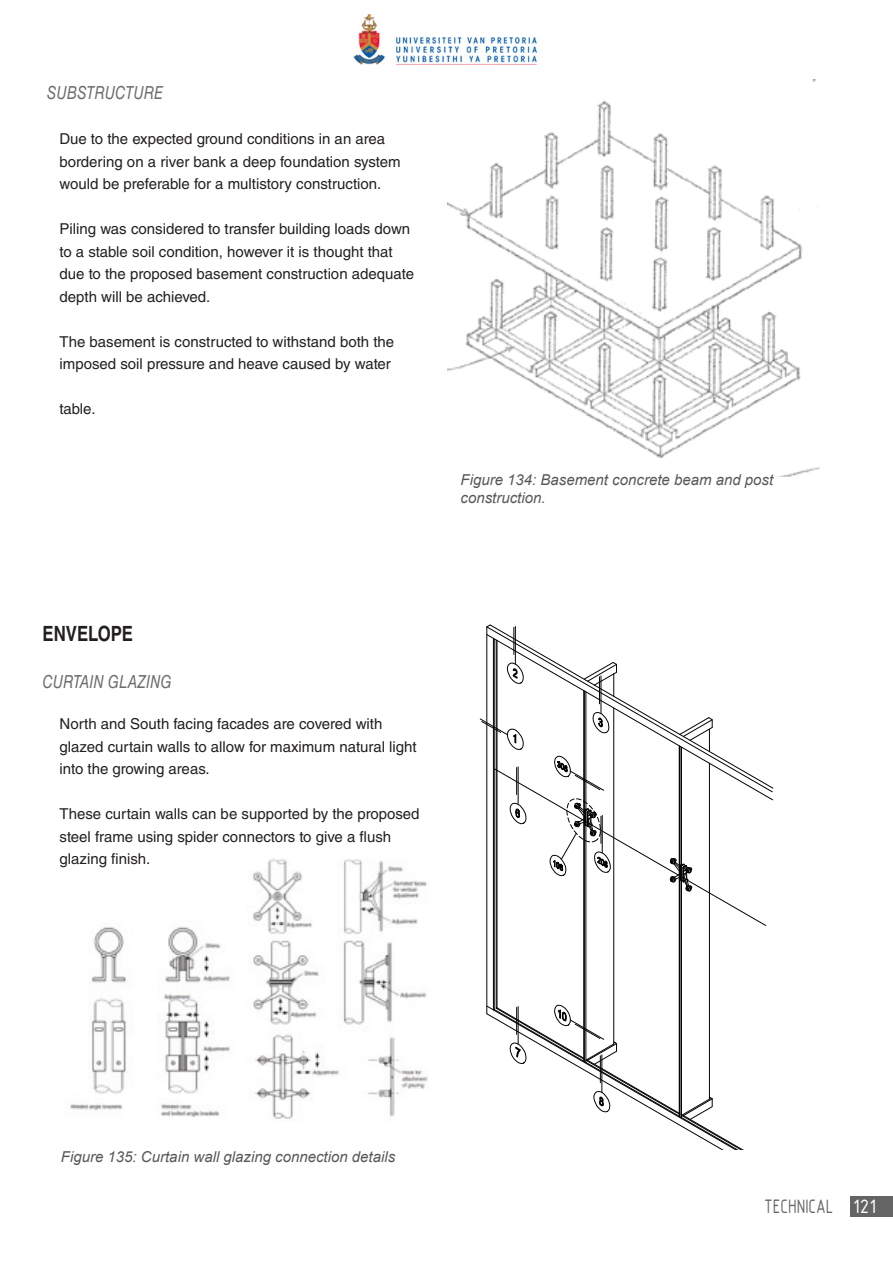
<style>
.page{position:relative;width:893px;height:1263px;background:#fff}
.page>*{position:absolute;margin:0;border:0;box-sizing:border-box;transform-origin:0 0}
.t1{font:21px "ISOCPEUR";color:#646464;scale:.8 1}
.t2{font:700 21px "Helvetica LT Std";color:#231f20;scale:.8 1}
.t3{font:italic 18px "Helvetica LT Std";color:#6c6d70;scale:.8 1}
.t4{font:15px/22.5px "Helvetica LT Std";color:#231f20}
.t5{font:italic 15px/18px "Arial";color:#57585a}
.s1{color:#fff}
</style>
<div class="page">
<div style="left:850px;top:1196px;width:43px;height:21px;background:#646464"></div>
<img style="left:448px;top:80px;width:372px;height:396px">
<svg style="left:490px;top:625px;width:283px;height:163px"></svg>
<hr style="left:496px;top:640px;width:1px;height:368px;background:#040503">
<hr style="left:497px;top:640px;width:1px;height:368px;background:#040503">
<hr style="left:583px;top:691px;width:1px;height:370px;background:#040503">
<hr style="left:584px;top:691px;width:1px;height:370px;background:#040503">
<hr style="left:586px;top:692px;width:1px;height:370px;background:#040503">
<hr style="left:494px;top:639px;width:1px;height:370px;background:#040503">
<hr style="left:487px;top:627px;width:1px;height:387px;background:#040503">
<hr style="left:493px;top:639px;width:1px;height:371px;background:#040503">
<hr style="left:515px;top:626px;width:1px;height:38px;background:#040503">
<svg style="left:514px;top:627px;width:1px;height:27px"></svg>
<svg style="left:507px;top:663px;width:16px;height:20px"></svg>
<hr style="left:601px;top:676px;width:1px;height:38px;background:#040503">
<hr style="left:613px;top:708px;width:1px;height:336px;background:#040503">
<hr style="left:681px;top:747px;width:1px;height:371px;background:#040503">
<hr style="left:680px;top:746px;width:1px;height:371px;background:#040503">
<hr style="left:679px;top:746px;width:1px;height:370px;background:#040503">
<hr style="left:709px;top:763px;width:1px;height:336px;background:#040503">
<svg style="left:487px;top:1005px;width:257px;height:145px"></svg>
<svg style="left:584px;top:662px;width:33px;height:42px"></svg>
<svg style="left:480px;top:712px;width:286px;height:214px"></svg>
<img style="left:70px;top:926px;width:161px;height:191px">
<img style="left:252px;top:858px;width:176px;height:261px">
<img style="left:353px;top:15px;width:185px;height:50px">
<p class="t3" style="left:47px;top:82px;width:147px">SUBSTRUCTURE</p>
<p class="t4" style="left:60px;top:127px;width:343px">Due to the expected ground conditions in an area bordering on a river bank a deep foundation system would be preferable for a multistory construction.</p>
<p class="t4" style="left:60px;top:217px;width:356px">Piling was considered to transfer building loads down to a stable soil condition, however it is thought that due to the proposed basement construction adequate depth will be achieved.</p>
<p class="t4" style="left:60px;top:330px;width:336px">The basement is constructed to withstand both the imposed soil pressure and heave caused by water</p>
<p class="t4" style="left:60px;top:397px;width:38px">table.</p>
<p class="t5" style="left:461px;top:471px;width:314px">Figure 134: Basement concrete beam and post construction.</p>
<h1 class="t2" style="left:43px;top:621px;width:115px">ENVELOPE</h1>
<p class="t3" style="left:43px;top:671px;width:25px">CURTA</p>
<p class="t3" style="left:90px;top:671px;width:102px">IN GLAZING</p>
<p class="t4" style="left:60px;top:712px;width:359px">North and South facing facades are covered with glazed curtain walls to allow for maximum natural light into the growing areas.</p>
<p class="t4" style="left:60px;top:802px;width:362px">These curtain walls can be supported by the proposed steel frame using spider connectors to give a flush glazing finish.</p>
<p class="t5" style="left:61px;top:1148px;width:336px">Figure 135: Curtain wall glazing connection details</p>
<h1 class="t1" style="left:764px;top:1193px;width:141px">TECHNICAL <span class="s1">121</span></h1>
</div>
